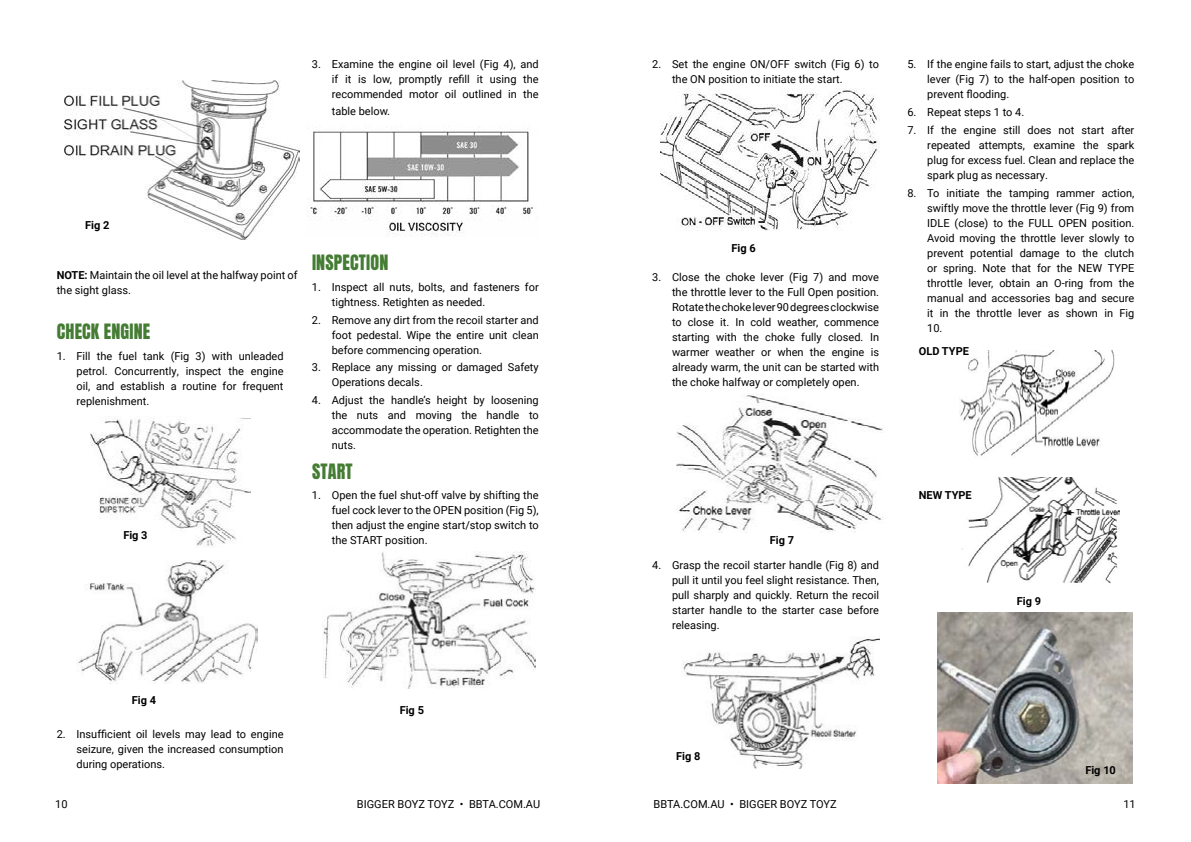
<style>
.page{position:relative;width:1191px;height:842px;background:#fff}
.page>*{position:absolute;margin:0;border:0;box-sizing:border-box;transform-origin:0 0}
.t1{font:18px "Anton";letter-spacing:.01em;color:#437c32}
.t2{font:11px/15px "Roboto";color:#000;text-align:justify}
.t3{font:700 11px "Roboto";color:#000}
.s1{font-weight:700}
</style>
<div class="page">
<img style="left:323px;top:552px;width:212px;height:136px">
<img style="left:91px;top:416px;width:159px;height:131px">
<img style="left:78px;top:561px;width:179px;height:122px">
<img style="left:660px;top:89px;width:219px;height:142px">
<img style="left:681px;top:637px;width:198px;height:131px">
<img style="left:676px;top:394px;width:207px;height:138px">
<img style="left:959px;top:351px;width:156px;height:106px">
<img style="left:961px;top:477px;width:158px;height:107px">
<img style="left:938px;top:612px;width:194px;height:171px">
<img style="left:65px;top:80px;width:235px;height:160px">
<img style="left:309px;top:127px;width:224px;height:110px">
<p class="t2" style="left:332px;top:56px;width:208px;text-indent:-20px">3. Examine the engine oil level (Fig 4), and if it is low, promptly refill it using the recommended motor oil outlined in the</p>
<p class="t2" style="left:332px;top:103px;width:60px">table below.</p>
<p class="t3" style="left:85px;top:218px;width:26px">Fig 2</p>
<p class="t2" style="left:57px;top:267px;width:242px"><span class="s1">NOTE:</span> Maintain the oil level at the halfway point of the sight glass.</p>
<h1 class="t1" style="left:57px;top:322px;width:95px">CHECK ENGINE</h1>
<p class="t2" style="left:77px;top:348px;width:208px;text-indent:-20px">1. Fill the fuel tank (Fig 3) with unleaded petrol. Concurrently, inspect the engine oil, and establish a routine for frequent replenishment.</p>
<p class="t3" style="left:123px;top:527px;width:26px">Fig 3</p>
<h1 class="t1" style="left:312px;top:253px;width:78px">INSPECTION</h1>
<p class="t2" style="left:332px;top:279px;width:208px;text-indent:-20px">1. Inspect all nuts, bolts, and fasteners for tightness. Retighten as needed.</p>
<p class="t2" style="left:332px;top:312px;width:208px;text-indent:-20px">2. Remove any dirt from the recoil starter and foot pedestal. Wipe the entire unit clean before commencing operation.</p>
<p class="t2" style="left:332px;top:360px;width:208px;text-indent:-20px">3. Replace any missing or damaged Safety<br>Operations decals.</p>
<p class="t2" style="left:332px;top:392px;width:208px;text-indent:-20px">4. Adjust the handle’s height by loosening the nuts and moving the handle to accommodate the operation. Retighten the nuts.</p>
<h1 class="t1" style="left:312px;top:462px;width:42px">START</h1>
<p class="t2" style="left:332px;top:487px;width:208px;text-indent:-20px">1. Open the fuel shut-off valve by shifting the fuel cock lever to the OPEN position (Fig 5), then adjust the engine start/stop switch to the START position.</p>
<p class="t3" style="left:132px;top:693px;width:26px">Fig 4</p>
<p class="t2" style="left:77px;top:726px;width:208px;text-indent:-20px">2. Insufficient oil levels may lead to engine seizure, given the increased consumption during operations.</p>
<p class="t3" style="left:400px;top:702px;width:26px">Fig 5</p>
<p class="t2" style="left:672px;top:56px;width:208px;text-indent:-20px">2. Set the engine ON/OFF switch (Fig 6) to the ON position to initiate the start.</p>
<p class="t3" style="left:731px;top:240px;width:26px">Fig 6</p>
<p class="t2" style="left:672px;top:269px;width:208px;text-indent:-20px">3. Close the choke lever (Fig 7) and move the throttle lever to the Full Open position.<br>Rotate the choke lever 90 degrees clockwise to close it. In cold weather, commence starting with the choke fully closed. In warmer weather or when the engine is already warm, the unit can be started with the choke halfway or completely open.</p>
<p class="t2" style="left:927px;top:56px;width:208px;text-indent:-20px">5. If the engine fails to start, adjust the choke lever (Fig 7) to the half-open position to prevent flooding.</p>
<p class="t2" style="left:907px;top:104px;width:118px">6. Repeat steps 1 to 4.</p>
<p class="t2" style="left:927px;top:122px;width:208px;text-indent:-20px">7. If the engine still does not start after repeated attempts, examine the spark plug for excess fuel. Clean and replace the spark plug as necessary.</p>
<p class="t2" style="left:927px;top:185px;width:208px;text-indent:-20px">8. To initiate the tamping rammer action, swiftly move the throttle lever (Fig 9) from IDLE (close) to the FULL OPEN position.<br>Avoid moving the throttle lever slowly to prevent potential damage to the clutch or spring. Note that for the NEW TYPE throttle lever, obtain an O-ring from the manual and accessories bag and secure it in the throttle lever as shown in Fig 10.</p>
<p class="t3" style="left:919px;top:344px;width:52px">OLD TYPE</p>
<p class="t3" style="left:769px;top:532px;width:26px">Fig 7</p>
<p class="t2" style="left:672px;top:557px;width:208px;text-indent:-20px">4. Grasp the recoil starter handle (Fig 8) and pull it until you feel slight resistance. Then, pull sharply and quickly. Return the recoil starter handle to the starter case before releasing.</p>
<p class="t3" style="left:919px;top:487px;width:54px">NEW TYPE</p>
<p class="t3" style="left:1016px;top:593px;width:26px">Fig 9</p>
<p class="t3" style="left:676px;top:748px;width:26px">Fig 8</p>
<p class="t3" style="left:1085px;top:762px;width:32px">Fig 10</p>
<p class="t2" style="left:55px;top:796px;width:14px">10</p>
<p class="t2" style="left:357px;top:796px;width:185px">BIGGER BOYZ TOYZ • BBTA.COM.AU</p>
<p class="t2" style="left:653px;top:796px;width:185px">BBTA.COM.AU • BIGGER BOYZ TOYZ</p>
<p class="t2" style="left:1123px;top:796px;width:14px">11</p>
</div>
